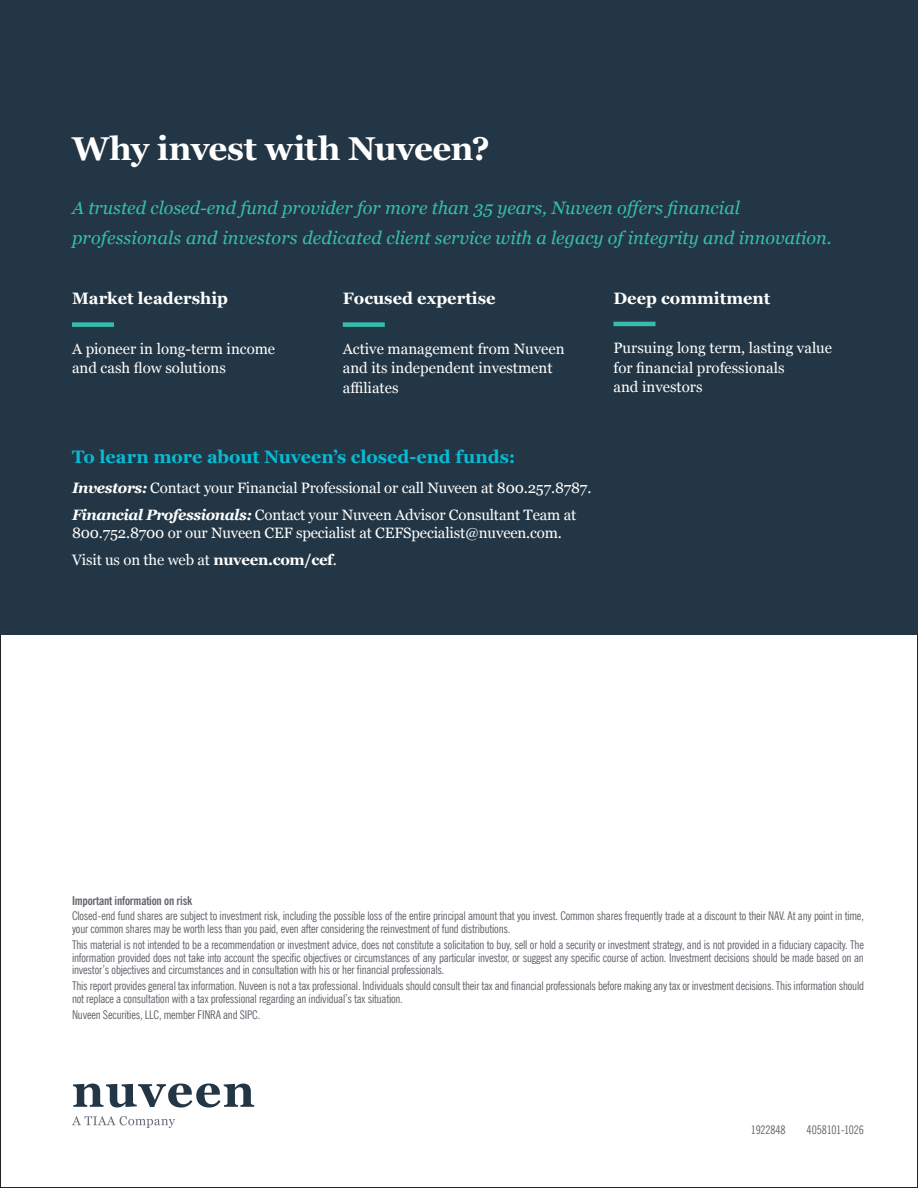
<style>
.page{position:relative;width:918px;height:1188px;background:#fff}
.page>*{position:absolute;margin:0;border:0;box-sizing:border-box;transform-origin:0 0}
._3_Headline_Inside{font:700 33px "Georgia";letter-spacing:-.02em;color:#fff}
.Quote_Body{font:italic 18px/30px "Georgia";color:#35beae}
.For_more_info{font:700 18px "Georgia";letter-spacing:-.005em;color:#07bbd3}
.Why_Nuveen_points{font:700 16.5px "Georgia";color:#fff}
._4_Georgia_9_pt{font:15px/18px "Georgia";letter-spacing:-.01em;color:#fff}
.Body{font:15px/19.5px "Georgia";color:#fff}
._8_pt_disclosure{font:condensed 12px/12.8px "News Gothic BT";letter-spacing:-.015em;color:#5f6369}
._8_pt_disclosure-2{font:700 condensed 12px "News Gothic BT";letter-spacing:-.015em;color:#5f6369}
.Compliance_Code{font:condensed 12px "News Gothic BT";letter-spacing:-.01em;color:#5f6369}
.s1{font-weight:700;font-style:italic}
.s2{font-weight:700}
</style>
<div class="page">
<div style="left:0;top:0;width:918px;height:634px;background:#233645"></div>
<div style="left:72px;top:322px;width:42px;height:5px;background:#35beae"></div>
<div style="left:343px;top:322px;width:42px;height:5px;background:#35beae"></div>
<hr style="left:614px;top:322px;width:42px;height:4px;background:#35beae">
<svg style="left:73px;top:1084px;width:181px;height:24px"></svg>
<svg style="left:72px;top:1116px;width:103px;height:12px"></svg>
<p class="_3_Headline_Inside" style="left:72px;top:124px;width:419px">Why invest with Nuveen?</p>
<p class="Quote_Body" style="left:72px;top:192px;width:761px">A trusted closed-end fund provider for more than 35 years, Nuveen offers financial professionals and investors dedicated client service with a legacy of integrity and innovation.</p>
<p class="Why_Nuveen_points" style="left:72px;top:286px;width:158px">Market leadership</p>
<p class="Body" style="left:72px;top:338px;width:205px">A pioneer in long-term income and cash flow solutions</p>
<p class="Why_Nuveen_points" style="left:343px;top:286px;width:154px">Focused expertise</p>
<p class="Body" style="left:343px;top:338px;width:223px">Active management from Nuveen and its independent investment affiliates</p>
<p class="For_more_info" style="left:72px;top:443px;width:445px">To learn more about Nuveen’s closed-end funds:</p>
<p class="_4_Georgia_9_pt" style="left:72px;top:478px;width:521px"><span class="s1">Investors:</span> Contact your Financial Professional or call Nuveen at 800.257.8787.</p>
<p class="_4_Georgia_9_pt" style="left:72px;top:505px;width:506px"><span class="s1">Financial Professionals:</span> Contact your Nuveen Advisor Consultant Team at<br>800.752.8700 or our Nuveen CEF specialist at CEFSpecialist@nuveen.com.</p>
<p class="_4_Georgia_9_pt" style="left:72px;top:550px;width:266px">Visit us on the web at <span class="s2">nuveen.com/cef</span>.</p>
<p class="Why_Nuveen_points" style="left:614px;top:286px;width:158px">Deep commitment</p>
<p class="Body" style="left:614px;top:338px;width:220px">Pursuing long term, lasting value for financial professionals<br>and investors</p>
<p class="_8_pt_disclosure-2" style="left:72px;top:893px;width:122px">Important information on risk</p>
<p class="_8_pt_disclosure" style="left:72px;top:910px;width:793px">Closed-end fund shares are subject to investment risk, including the possible loss of the entire principal amount that you invest. Common shares frequently trade at a discount to their NAV. At any point in time, your common shares may be worth less than you paid, even after considering the reinvestment of fund distributions.</p>
<p class="_8_pt_disclosure" style="left:72px;top:938px;width:793px;text-align:justify">This material is not intended to be a recommendation or investment advice, does not constitute a solicitation to buy, sell or hold a security or investment strategy, and is not provided in a fiduciary capacity. The information provided does not take into account the specific objectives or circumstances of any particular investor, or suggest any specific course of action. Investment decisions should be made based on an investor’s objectives and circumstances and in consultation with his or her financial professionals.</p>
<p class="_8_pt_disclosure" style="left:72px;top:979px;width:794px">This report provides general tax information. Nuveen is not a tax professional. Individuals should consult their tax and financial professionals before making any tax or investment decisions. This information should not replace a consultation with a tax professional regarding an individual’s tax situation.</p>
<p class="_8_pt_disclosure" style="left:72px;top:1008px;width:190px">Nuveen Securities, LLC, member FINRA and SIPC.</p>
<p class="Compliance_Code" style="left:751px;top:1122px;width:36px">1922848</p>
<p class="Compliance_Code" style="left:806px;top:1122px;width:59px">4058101-1026</p>
</div>
